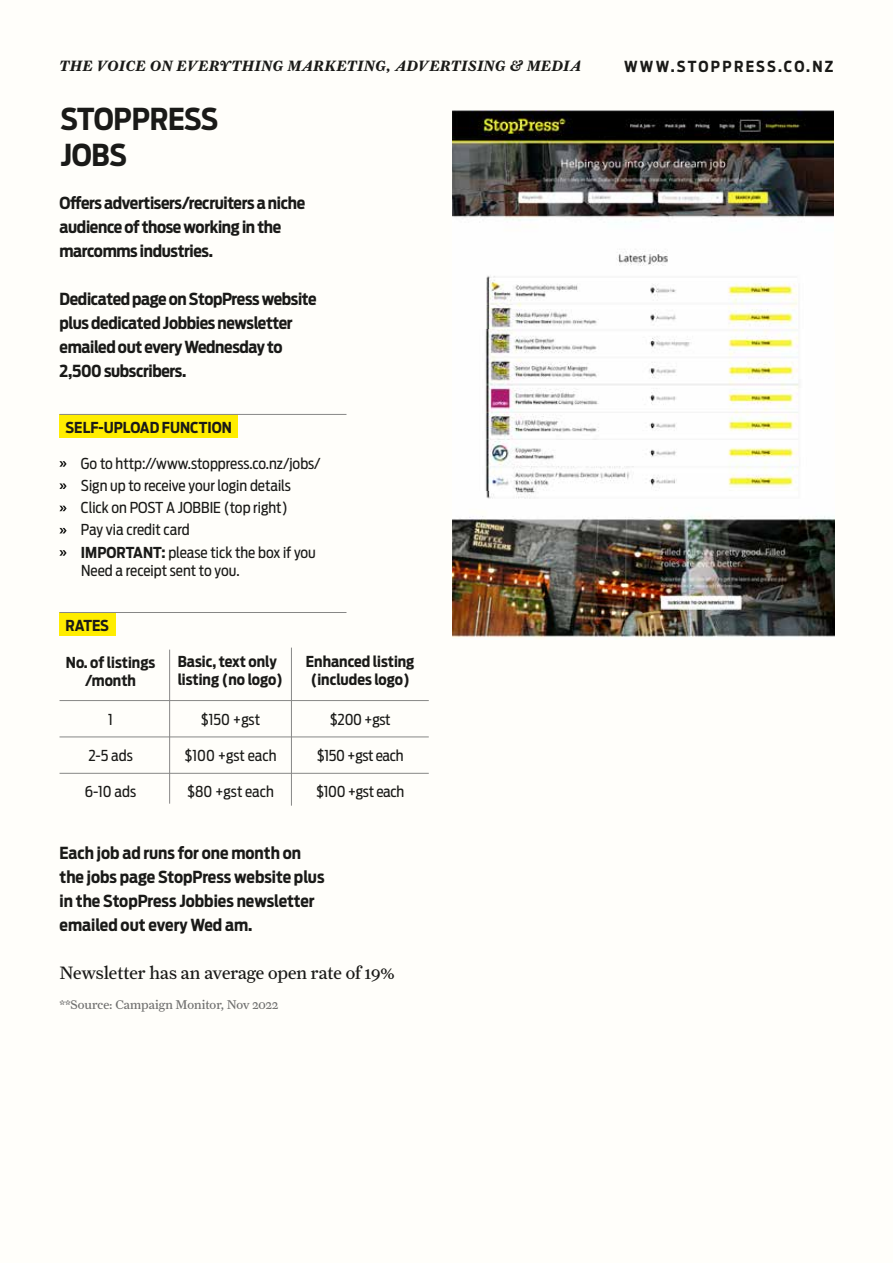
<style>
.page{position:relative;width:893px;height:1263px;background:#fffefa}
.page>*{position:absolute;margin:0;border:0;box-sizing:border-box;transform-origin:0 0}
.t1{font:700 30px/36px "Antenna Cond";letter-spacing:-.01em;color:#1a1a18}
.t2{font:18px "Farnham Text";color:#1a1a18}
.t3{font:700 16.5px/24px "Antenna Cond";letter-spacing:-.02em;color:#1a1a18}
.t4{font:700 16.5px/24px "Antenna Cond";color:#1a1a18}
.t5{font:700 15.15px "Antenna Cond";letter-spacing:.15em;color:#1a1a18}
.t6{font:15px/22.2px "Antenna Cond";color:#1a1a18}
.t7{font:700 15px/18px "Antenna Cond";color:#1a1a18;text-align:center}
.t8{font:italic 700 15px "Farnham Display";letter-spacing:.04em;color:#1a1a18}
.t9{font:15px "Antenna Cond";letter-spacing:-.02em;color:#1a1a18}
.t10{font:12.75px "Farnham Text";color:#6f6f6e}
.s1{font-weight:700}
</style>
<div class="page">
<svg style="left:60px;top:461px;width:7px;height:6px"></svg>
<svg style="left:60px;top:483px;width:7px;height:6px"></svg>
<svg style="left:60px;top:506px;width:7px;height:5px"></svg>
<svg style="left:60px;top:528px;width:7px;height:5px"></svg>
<svg style="left:60px;top:550px;width:7px;height:6px"></svg>
<div style="left:60px;top:612px;width:56px;height:23px;background:#ffed00"></div>
<div style="left:60px;top:415px;width:178px;height:23px;background:#ffed00"></div>
<hr style="left:60px;top:414px;width:286px;height:1px;background:#878786">
<hr style="left:60px;top:612px;width:286px;height:1px;background:#878786">
<hr style="left:60px;top:700px;width:369px;height:1px;background:#878786">
<hr style="left:60px;top:737px;width:369px;height:1px;background:#878786">
<hr style="left:60px;top:773px;width:369px;height:1px;background:#878786">
<hr style="left:169px;top:650px;width:1px;height:154px;background:#878786">
<hr style="left:291px;top:648px;width:1px;height:158px;background:#878786">
<img style="left:452px;top:111px;width:381px;height:218px">
<img style="left:485px;top:329px;width:314px;height:163px">
<img style="left:452px;top:492px;width:382px;height:147px">
<p class="t8" style="left:60px;top:57px;width:523px">THE VOICE ON EVERYTHING MARKETING, ADVERTISING &amp; MEDIA</p>
<p class="t5" style="left:624px;top:57px;width:211px">WWW.STOPPRESS.CO.NZ</p>
<h1 class="t1" style="left:60px;top:101px;width:159px">STOPPRESS<br>JOBS</h1>
<p class="t3" style="left:60px;top:191px;width:247px">Offers advertisers/recruiters a niche audience of those working in the marcomms industries.</p>
<p class="t3" style="left:60px;top:287px;width:259px">Dedicated page on StopPress website plus dedicated Jobbies newsletter emailed out every Wednesday to<br>2,500 subscribers.</p>
<p class="t7" style="left:66px;top:419px;width:168px">SELF-UPLOAD FUNCTION</p>
<p class="t6" style="left:81px;top:452px;width:241px">Go to http://www.stoppress.co.nz/jobs/ Sign up to receive your login details Click on POST A JOBBIE (top right)<br>Pay via credit card<br><span class="s1">IMPORTANT:</span> please tick the box if you</p>
<p class="t6" style="left:81px;top:559px;width:160px">Need a receipt sent to you.</p>
<p class="t7" style="left:66px;top:616px;width:45px">RATES</p>
<p class="t7" style="left:66px;top:654px;width:91px">No. of listings /month</p>
<p class="t7" style="left:178px;top:652px;width:107px;text-align:left">Basic, text only listing (no logo)</p>
<p class="t7" style="left:306px;top:652px;width:110px">Enhanced listing (includes logo)</p>
<p class="t6" style="left:108px;top:708px;width:6px">1</p>
<p class="t6" style="left:88px;top:744px;width:46px">2-5 ads</p>
<p class="t6" style="left:85px;top:780px;width:53px">6-10 ads</p>
<p class="t6" style="left:201px;top:708px;width:61px">$150 +gst</p>
<p class="t6" style="left:185px;top:744px;width:93px">$100 +gst each</p>
<p class="t6" style="left:187px;top:780px;width:88px">$80 +gst each</p>
<p class="t6" style="left:330px;top:708px;width:62px">$200 +gst</p>
<p class="t9" style="left:317px;top:747px;width:88px">$150 +gst each</p>
<p class="t9" style="left:316px;top:783px;width:90px">$100 +gst each</p>
<p class="t4" style="left:60px;top:841px;width:266px">Each job ad runs for one month on the jobs page StopPress website plus in the StopPress Jobbies newsletter emailed out every Wed am.</p>
<p class="t2" style="left:60px;top:962px;width:337px">Newsletter has an average open rate of 19%</p>
<p class="t10" style="left:60px;top:997px;width:220px">**Source: Campaign Monitor, Nov 2022</p>
</div>
